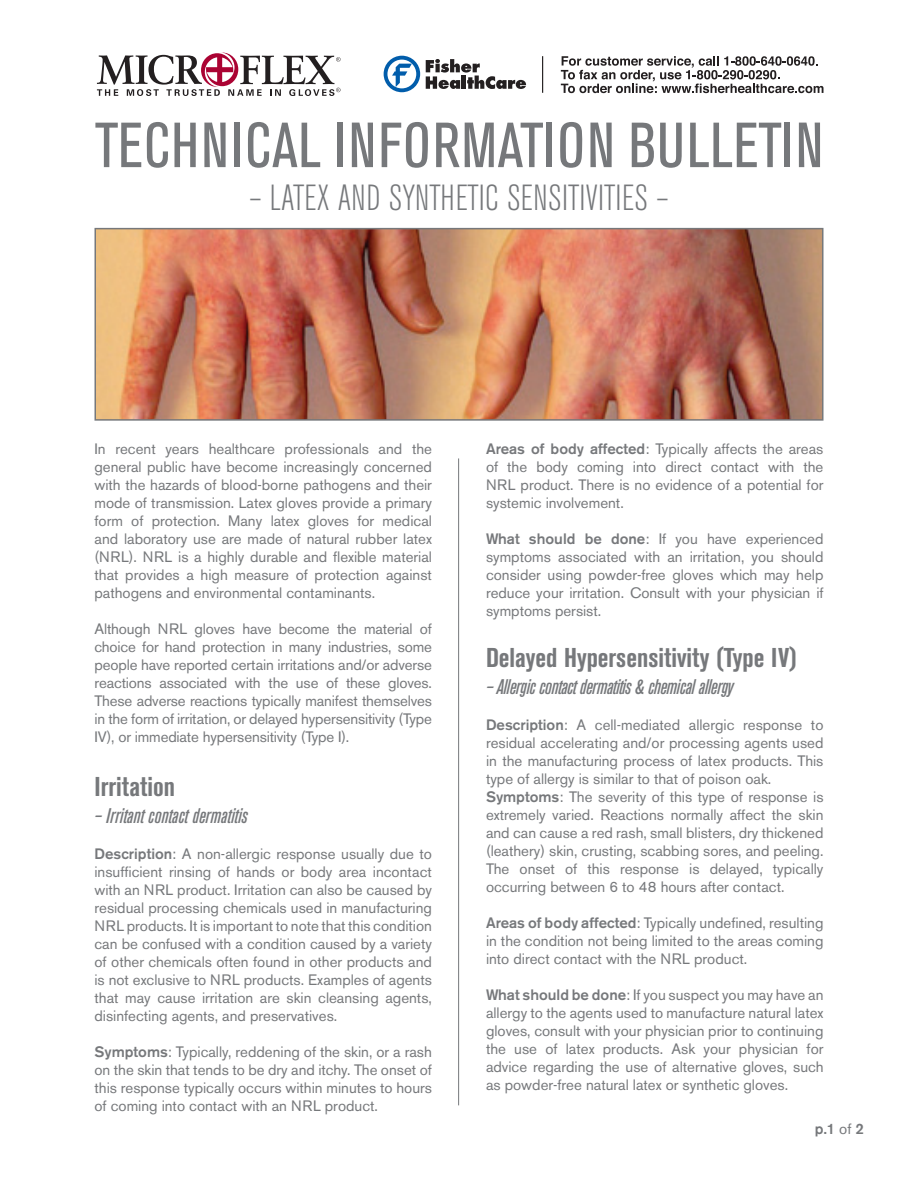
<style>
.page{position:relative;width:918px;height:1188px;background:#fff}
.page>*{position:absolute;margin:0;border:0;box-sizing:border-box;transform-origin:0 0}
.t1{font:condensed 63px "Akzidenz Grotesk BE";letter-spacing:.015em;color:#76787b}
.t2{font:300 condensed 36px "Akzidenz Grotesk BE";color:#76787b}
.t3{font:700 condensed 27px "Akzidenz Grotesk BE";color:#76787b}
.t4{font:italic 500 condensed 21px "Akzidenz Grotesk BE";letter-spacing:-.02em;color:#76787b}
.t5{font:italic 500 condensed 21px "Akzidenz Grotesk BE";color:#76787b}
.t6{font:15px/18px "Akzidenz Grotesk BE";color:#76787b;text-align:justify}
.t7{font:500 15px "Akzidenz Grotesk BE";color:#76787b}
.s1{font-weight:500}
.s2{font-weight:400}
</style>
<div class="page">
<hr style="left:458px;top:458px;width:1px;height:647px;background:#76787b">
<img style="left:97px;top:231px;width:724px;height:187px">
<div style="left:94px;top:228px;width:730px;height:193px;border:2px solid #76787b"></div>
<svg style="left:97px;top:53px;width:244px;height:43px"></svg>
<hr style="left:542px;top:56px;width:1px;height:37px;background:#231f20">
<svg style="left:561px;top:56px;width:263px;height:37px"></svg>
<svg style="left:384px;top:56px;width:36px;height:36px"></svg>
<svg style="left:426px;top:59px;width:100px;height:30px"></svg>
<p class="t1" style="left:95px;top:110px;width:730px">TECHNICAL INFORMATION BULLETIN</p>
<p class="t2" style="left:249px;top:179px;width:422px">– LATEX AND SYNTHETIC SENSITIVITIES –</p>
<p class="t6" style="left:94px;top:439px;width:339px">In recent years healthcare professionals and the general public have become increasingly concerned with the hazards of blood-borne pathogens and their mode of transmission. Latex gloves provide a primary form of protection. Many latex gloves for medical and laboratory use are made of natural rubber latex (NRL). NRL is a highly durable and flexible material that provides a high measure of protection against pathogens and environmental contaminants.</p>
<p class="t6" style="left:94px;top:619px;width:339px">Although NRL gloves have become the material of choice for hand protection in many industries, some people have reported certain irritations and/or adverse reactions associated with the use of these gloves.<br>These adverse reactions typically manifest themselves in the form of irritation, or delayed hypersensitivity (Type IV), or immediate hypersensitivity (Type I).</p>
<p class="t3" style="left:94px;top:771px;width:82px">Irritation</p>
<p class="t5" style="left:94px;top:803px;width:155px">– Irritant contact dermatitis</p>
<p class="t6" style="left:94px;top:844px;width:339px"><span class="s1">Description</span>: A non-allergic response usually due to insufficient rinsing of hands or body area incontact with an NRL product. Irritation can also be caused by residual processing chemicals used in manufacturing NRL products. It is important to note that this condition can be confused with a condition caused by a variety of other chemicals often found in other products and is not exclusive to NRL products. Examples of agents that may cause irritation are skin cleansing agents, disinfecting agents, and preservatives.</p>
<p class="t6" style="left:94px;top:1042px;width:339px"><span class="s1">Symptoms</span>: Typically, reddening of the skin, or a rash on the skin that tends to be dry and itchy. The onset of this response typically occurs within minutes to hours of coming into contact with an NRL product.</p>
<p class="t6" style="left:486px;top:440px;width:339px"><span class="s1">Areas of body affected</span>: Typically affects the areas of the body coming into direct contact with the NRL product. There is no evidence of a potential for systemic involvement.</p>
<p class="t6" style="left:486px;top:530px;width:339px"><span class="s1">What should be done</span>: If you have experienced symptoms associated with an irritation, you should consider using powder-free gloves which may help reduce your irritation. Consult with your physician if symptoms persist.</p>
<p class="t3" style="left:486px;top:642px;width:313px">Delayed Hypersensitivity (Type IV)</p>
<p class="t4" style="left:486px;top:674px;width:249px">– Allergic contact dermatitis &amp; chemical allergy</p>
<p class="t6" style="left:486px;top:715px;width:339px"><span class="s1">Description</span>: A cell-mediated allergic response to residual accelerating and/or processing agents used in the manufacturing process of latex products. This type of allergy is similar to that of poison oak.</p>
<p class="t6" style="left:486px;top:787px;width:339px"><span class="s1">Symptoms</span>: The severity of this type of response is extremely varied. Reactions normally affect the skin and can cause a red rash, small blisters, dry thickened (leathery) skin, crusting, scabbing sores, and peeling.<br>The onset of this response is delayed, typically occurring between 6 to 48 hours after contact.</p>
<p class="t6" style="left:486px;top:913px;width:339px"><span class="s1">Areas of body affected</span>: Typically undefined, resulting in the condition not being limited to the areas coming into direct contact with the NRL product.</p>
<p class="t6" style="left:486px;top:985px;width:339px"><span class="s1">What should be done</span>: If you suspect you may have an allergy to the agents used to manufacture natural latex gloves, consult with your physician prior to continuing the use of latex products. Ask your physician for advice regarding the use of alternative gloves, such as powder-free natural latex or synthetic gloves.</p>
<p class="t7" style="left:815px;top:1120px;width:51px">p.1 <span class="s2">of</span> 2</p>
</div>
